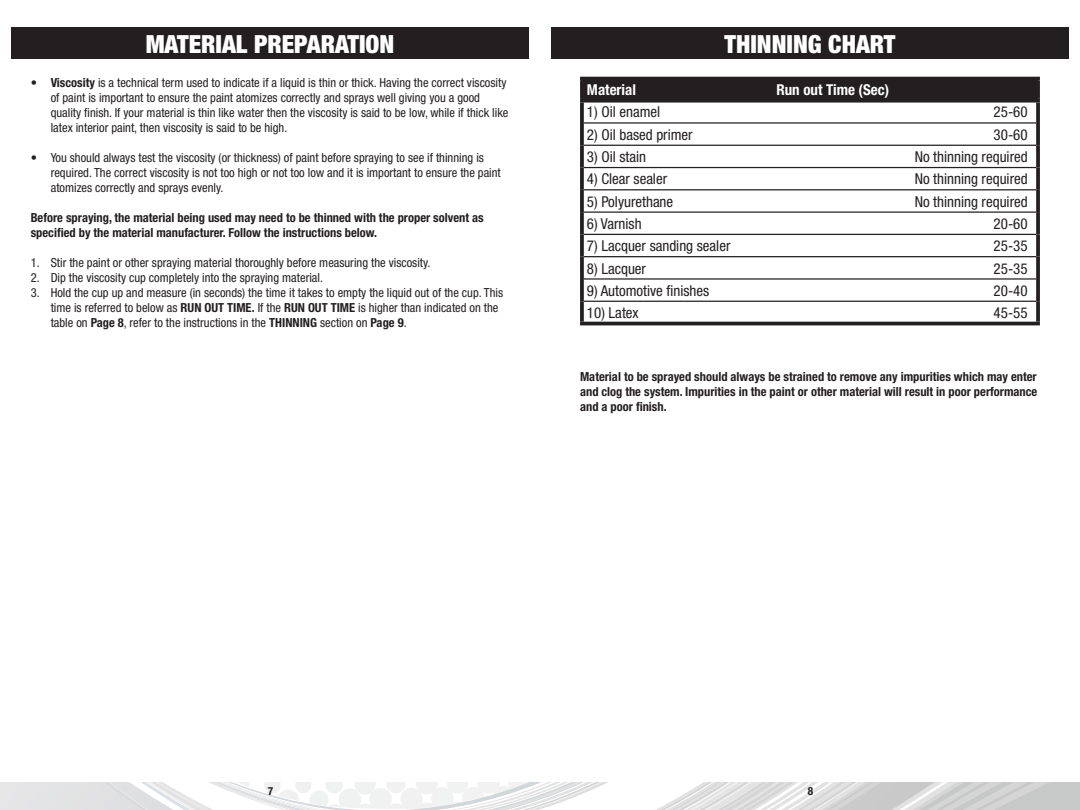
<style>
.page{position:relative;width:1080px;height:810px;background:#fff}
.page>*{position:absolute;margin:0;border:0;box-sizing:border-box;transform-origin:0 0}
.t1{font:900 condensed 25px "Helvetica Neue";color:#fff}
.t2{font:condensed 15px/22.2px "Helvetica Neue";color:#231f20;text-align:right}
.t3{font:700 condensed 15px "Helvetica Neue";color:#fff}
.t4{font:condensed 12.5px/15px "Helvetica Neue";color:#231f20}
.t5{font:700 condensed 12.5px/15px "Helvetica Neue";color:#231f20}
.t6{font:700 condensed 11.25px "Helvetica Neue";color:#231f20}
.s1{font-weight:700}
</style>
<div class="page">
<svg style="left:0;top:783px;width:1080px;height:27px"></svg>
<div style="left:11px;top:28px;width:518px;height:31px;background:#231f20"></div>
<div style="left:551px;top:28px;width:518px;height:31px;background:#231f20"></div>
<div style="left:582px;top:79px;width:456px;height:22px;background:#231f20"></div>
<hr style="left:584px;top:122px;width:452px;height:2px;background:#231f20">
<hr style="left:584px;top:145px;width:452px;height:1px;background:#231f20">
<hr style="left:584px;top:167px;width:452px;height:1px;background:#231f20">
<hr style="left:584px;top:189px;width:452px;height:1px;background:#231f20">
<hr style="left:584px;top:211px;width:452px;height:2px;background:#231f20">
<hr style="left:584px;top:234px;width:452px;height:1px;background:#231f20">
<hr style="left:584px;top:256px;width:452px;height:1px;background:#231f20">
<hr style="left:584px;top:278px;width:452px;height:2px;background:#231f20">
<hr style="left:584px;top:301px;width:452px;height:1px;background:#231f20">
<svg style="left:580px;top:99px;width:460px;height:4px;fill:#231f20"></svg>
<svg style="left:580px;top:80px;width:2px;height:19px"></svg>
<svg style="left:1038px;top:80px;width:2px;height:19px"></svg>
<svg style="left:580px;top:103px;width:4px;height:20px"></svg>
<svg style="left:1036px;top:103px;width:4px;height:20px"></svg>
<svg style="left:580px;top:123px;width:4px;height:22px"></svg>
<svg style="left:1036px;top:123px;width:4px;height:22px"></svg>
<svg style="left:580px;top:145px;width:4px;height:23px"></svg>
<svg style="left:1036px;top:145px;width:4px;height:23px"></svg>
<svg style="left:580px;top:168px;width:4px;height:22px"></svg>
<svg style="left:1036px;top:168px;width:4px;height:22px"></svg>
<svg style="left:580px;top:190px;width:4px;height:22px"></svg>
<svg style="left:1036px;top:190px;width:4px;height:22px"></svg>
<svg style="left:580px;top:212px;width:4px;height:22px"></svg>
<svg style="left:1036px;top:212px;width:4px;height:22px"></svg>
<svg style="left:580px;top:234px;width:4px;height:23px"></svg>
<svg style="left:1036px;top:234px;width:4px;height:23px"></svg>
<svg style="left:580px;top:257px;width:4px;height:22px"></svg>
<svg style="left:1036px;top:257px;width:4px;height:22px"></svg>
<svg style="left:580px;top:279px;width:4px;height:22px"></svg>
<svg style="left:1036px;top:279px;width:4px;height:22px"></svg>
<svg style="left:580px;top:301px;width:4px;height:21px"></svg>
<svg style="left:1036px;top:301px;width:4px;height:21px"></svg>
<hr style="left:580px;top:322px;width:460px;height:3px;background:#231f20">
<hr style="left:580px;top:77px;width:460px;height:3px;background:#231f20">
<h1 class="t1" style="left:146px;top:29px;width:250px">MATERIAL PREPARATION</h1>
<h1 class="t1" style="left:725px;top:29px;width:172px">THINNING CHART</h1>
<p class="t4" style="left:51px;top:75px;width:459px;text-indent:-20px">• <span class="s1">Viscosity</span> is a technical term used to indicate if a liquid is thin or thick. Having the correct viscosity of paint is important to ensure the paint atomizes correctly and sprays well giving you a good quality finish. If your material is thin like water then the viscosity is said to be low, while if thick like latex interior paint, then viscosity is said to be high.</p>
<p class="t4" style="left:51px;top:150px;width:452px;text-indent:-20px">• You should always test the viscosity (or thickness) of paint before spraying to see if thinning is required. The correct viscosity is not too high or not too low and it is important to ensure the paint atomizes correctly and sprays evenly.</p>
<p class="t5" style="left:31px;top:209px;width:455px">Before spraying, the material being used may need to be thinned with the proper solvent as specified by the material manufacturer. Follow the instructions below.</p>
<p class="t4" style="left:31px;top:255px;width:401px">1. Stir the paint or other spraying material thoroughly before measuring the viscosity.</p>
<p class="t4" style="left:31px;top:270px;width:294px">2. Dip the viscosity cup completely into the spraying material.</p>
<p class="t4" style="left:51px;top:285px;width:454px;text-indent:-20px">3. Hold the cup up and measure (in seconds) the time it takes to empty the liquid out of the cup. This time is referred to below as <span class="s1">RUN OUT TIME.</span> If the <span class="s1">RUN OUT TIME</span> is higher than indicated on the table on <span class="s1">Page 8</span>, refer to the instructions in the <span class="s1">THINNING</span> section on <span class="s1">Page 9</span>.</p>
<p class="t3" style="left:587px;top:81px;width:51px">Material</p>
<p class="t3" style="left:776px;top:81px;width:114px">Run out Time (Sec)</p>
<p class="t2" style="left:587px;top:101px;width:75px">1) Oil enamel</p>
<p class="t2" style="left:587px;top:123px;width:107px">2) Oil based primer</p>
<p class="t2" style="left:587px;top:146px;width:61px">3) Oil stain</p>
<p class="t2" style="left:587px;top:168px;width:82px">4) Clear sealer</p>
<p class="t2" style="left:587px;top:190px;width:88px">5) Polyurethane</p>
<p class="t2" style="left:587px;top:212px;width:56px">6) Varnish</p>
<p class="t2" style="left:587px;top:235px;width:145px">7) Lacquer sanding sealer</p>
<p class="t2" style="left:587px;top:257px;width:61px">8) Lacquer</p>
<p class="t2" style="left:587px;top:279px;width:124px">9) Automotive finishes</p>
<p class="t2" style="left:587px;top:302px;width:53px">10) Latex</p>
<p class="t2" style="left:915px;top:101px;width:115px">25-60<br>30-60<br>No thinning required<br>No thinning required<br>No thinning required<br>20-60<br>25-35<br>25-35<br>20-40<br>45-55</p>
<p class="t5" style="left:580px;top:369px;width:459px;text-align:justify">Material to be sprayed should always be strained to remove any impurities which may enter and clog the system. Impurities in the paint or other material will result in poor performance and a poor finish.</p>
<p class="t6" style="left:268px;top:784px;width:7px">7</p>
<p class="t6" style="left:808px;top:784px;width:7px">8</p>
</div>
